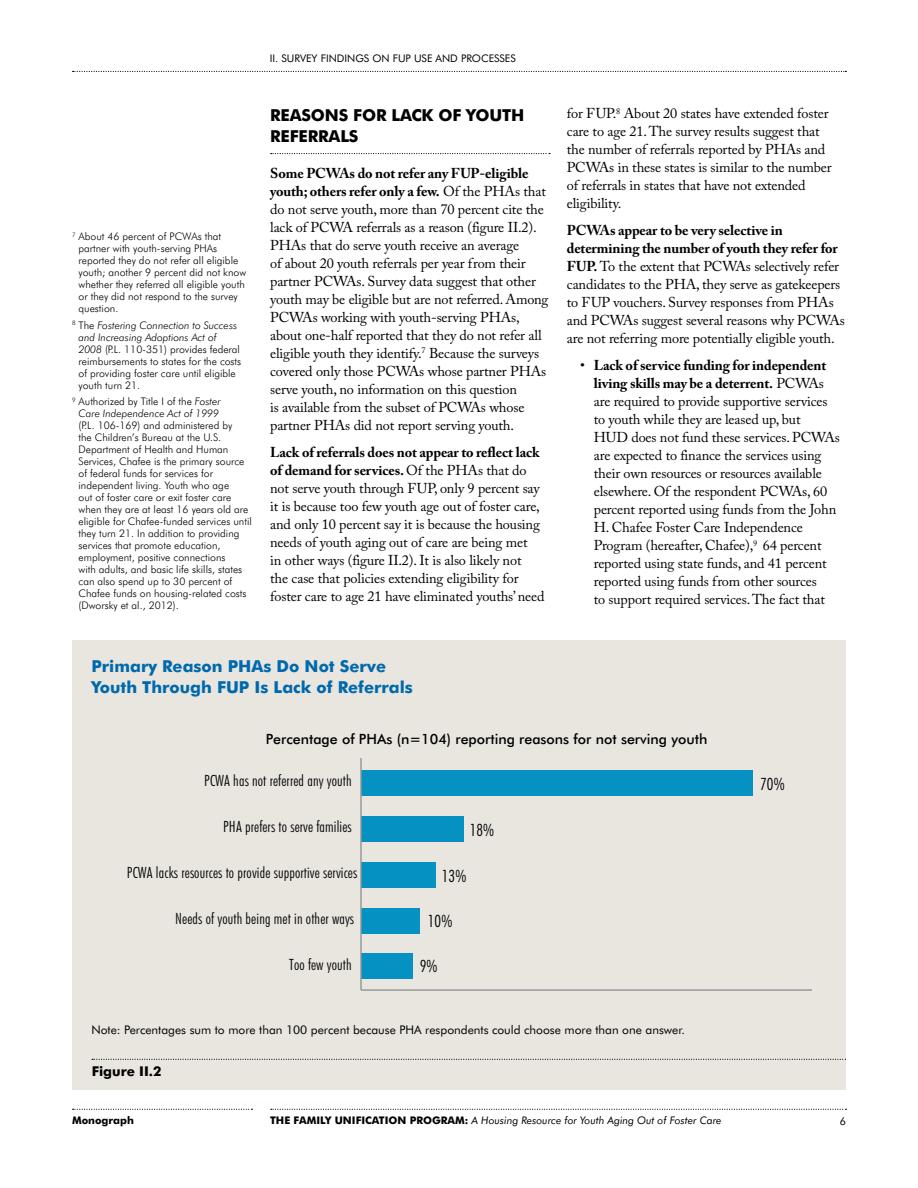
<style>
.page{position:relative;width:918px;height:1188px;background:#fff}
.page>*{position:absolute;margin:0;border:0;box-sizing:border-box;transform-origin:0 0}
.t1{font:300 condensed 16.95px "Futura BT";letter-spacing:.01em;color:#000}
.t2{font:700 16.5px/21px "Futura BT";color:#0069ad}
.t3{font:700 16.5px/21px "Futura BT";letter-spacing:-.01em;color:#000}
.t4{font:300 condensed 15.6px "Futura BT";letter-spacing:.01em;color:#000}
.t5{font:14.25px/18px "Adobe Caslon Pro";letter-spacing:-.01em;color:#000}
.t6{font:500 14.1px "Futura BT";color:#000}
.t7{font:700 13.5px "Futura BT";color:#000}
.t8{font:12px "Futura BT";color:#000}
.Side_Bar_Footnotes{font:300 10.5px/12px "Futura BT";color:#000}
.t9{font:italic 10.5px "Futura BT";color:#000}
.t10{font:10.5px "Futura BT";color:#000}
.t11{font:700 10.5px "Futura BT";color:#000}
.s1{font-style:italic}
.s2{font-weight:700}
.s3{font-weight:700;font-style:normal}
</style>
<div class="page">
<svg style="left:73px;top:71px;width:773px;height:1px"></svg>
<svg style="left:271px;top:1109px;width:575px;height:1px"></svg>
<svg style="left:73px;top:1109px;width:179px;height:1px"></svg>
<svg style="left:271px;top:153px;width:279px;height:1px"></svg>
<div style="left:72px;top:641px;width:774px;height:449px;background:#e9e6e0"></div>
<svg style="left:92px;top:1059px;width:754px;height:1px"></svg>
<hr style="left:361px;top:989px;width:451px;height:2px;background:#939598">
<div style="left:361px;top:770px;width:392px;height:26px;background:#0592c3"></div>
<div style="left:361px;top:816px;width:103px;height:26px;background:#0592c3"></div>
<div style="left:362px;top:862px;width:74px;height:26px;background:#0592c3"></div>
<div style="left:362px;top:908px;width:58px;height:26px;background:#0592c3"></div>
<div style="left:362px;top:953px;width:51px;height:26px;background:#0592c3"></div>
<hr style="left:360px;top:758px;width:2px;height:232px;background:#939598">
<p class="Side_Bar_Footnotes" style="left:79px;top:230px;width:169px;text-indent:-7px"><sup>7</sup> About 46 percent of PCWAs that partner with youth-serving PHAs reported they do not refer all eligible youth; another 9 percent did not know whether they referred all eligible youth or they did not respond to the survey question.</p>
<p class="Side_Bar_Footnotes" style="left:79px;top:319px;width:164px;text-indent:-7px"><sup>8</sup> The <span class="s1">Fostering Connection to Success and Increasing Adoptions Act of 2008</span> (P.L. 110-351) provides federal reimbursements to states for the costs of providing foster care until eligible youth turn 21.</p>
<p class="Side_Bar_Footnotes" style="left:79px;top:395px;width:175px;text-indent:-7px"><sup>9</sup> Authorized by Title I of the <span class="s1">Foster<br>Care Independence Act of 1999<br></span>(P.L. 106-169) and administered by<br>the Children’s Bureau at the U.S.<br>Department of Health and Human Services, Chafee is the primary source of federal funds for services for independent living. Youth who age<br>out of foster care or exit foster care when they are at least 16 years old are eligible for Chafee-funded services until they turn 21. In addition to providing services that promote education, employment, positive connections<br>with adults, and basic life skills, states can also spend up to 30 percent of Chafee funds on housing-related costs (Dworsky et al., 2012).</p>
<p class="t10" style="left:270px;top:52px;width:248px">II. SURVEY FINDINGS ON FUP USE AND PROCESSES</p>
<h1 class="t3" style="left:270px;top:105px;width:256px">REASONS FOR LACK OF YOUTH<br>REFERRALS</h1>
<p class="t5" style="left:270px;top:164px;width:280px"><span class="s2">Some PCWAs do not refer any FUP-eligible youth; others refer only a few.</span> Of the PHAs that do not serve youth, more than 70 percent cite the lack of PCWA referrals as a reason (figure II.2).<br>PHAs that do serve youth receive an average<br>of about 20 youth referrals per year from their partner PCWAs. Survey data suggest that other youth may be eligible but are not referred. Among PCWAs working with youth-serving PHAs, about one-half reported that they do not refer all eligible youth they identify.<sup>7</sup> Because the surveys covered only those PCWAs whose partner PHAs serve youth, no information on this question<br>is available from the subset of PCWAs whose partner PHAs did not report serving youth.</p>
<p class="t5" style="left:270px;top:443px;width:276px"><span class="s2">Lack of referrals does not appear to reflect lack of demand for services.</span> Of the PHAs that do not serve youth through FUP, only 9 percent say it is because too few youth age out of foster care, and only 10 percent say it is because the housing needs of youth aging out of care are being met<br>in other ways (figure II.2). It is also likely not<br>the case that policies extending eligibility for foster care to age 21 have eliminated youths’ need</p>
<p class="t5" style="left:567px;top:105px;width:266px">for FUP.<sup>8</sup> About 20 states have extended foster care to age 21. The survey results suggest that the number of referrals reported by PHAs and PCWAs in these states is similar to the number of referrals in states that have not extended eligibility.</p>
<p class="t5" style="left:567px;top:222px;width:280px"><span class="s2">PCWAs appear to be very selective in determining the number of youth they refer for FUP.</span> To the extent that PCWAs selectively refer candidates to the PHA, they serve as gatekeepers to FUP vouchers. Survey responses from PHAs and PCWAs suggest several reasons why PCWAs are not referring more potentially eligible youth.</p>
<p class="t5" style="left:594px;top:357px;width:248px;text-indent:-13px">• <span class="s2">Lack of service funding for independent living skills may be a deterrent.</span> PCWAs are required to provide supportive services to youth while they are leased up, but<br>HUD does not fund these services. PCWAs are expected to finance the services using their own resources or resources available elsewhere. Of the respondent PCWAs, 60 percent reported using funds from the John H. Chafee Foster Care Independence Program (hereafter, Chafee),<sup>9</sup> 64 percent reported using state funds, and 41 percent reported using funds from other sources<br>to support required services. The fact that</p>
<p class="t2" style="left:91px;top:656px;width:323px">Primary Reason PHAs Do Not Serve<br>Youth Through FUP Is Lack of Referrals</p>
<p class="t6" style="left:266px;top:730px;width:443px">Percentage of PHAs (n=104) reporting reasons for not serving youth</p>
<p class="t4" style="left:204px;top:771px;width:149px">PCWA has not referred any youth</p>
<p class="t4" style="left:223px;top:817px;width:130px">PHA prefers to serve families</p>
<p class="t4" style="left:127px;top:863px;width:232px">PCWA lacks resources to provide supportive services</p>
<p class="t4" style="left:175px;top:909px;width:180px">Needs of youth being met in other ways</p>
<p class="t4" style="left:289px;top:955px;width:64px">Too few youth</p>
<p class="t1" style="left:470px;top:820px;width:26px">18%</p>
<p class="t1" style="left:442px;top:865px;width:26px">13%</p>
<p class="t1" style="left:428px;top:911px;width:26px">10%</p>
<p class="t1" style="left:420px;top:955px;width:19px">9%</p>
<p class="t8" style="left:91px;top:1022px;width:595px">Note: Percentages sum to more than 100 percent because PHA respondents could choose more than one answer.</p>
<p class="t7" style="left:92px;top:1063px;width:71px">Figure II.2</p>
<p class="t1" style="left:760px;top:774px;width:26px">70%</p>
<p class="t11" style="left:72px;top:1114px;width:63px">Monograph</p>
<p class="t9" style="left:270px;top:1114px;width:453px"><span class="s3">THE FAMILY UNIFICATION PROGRAM:</span> A Housing Resource for Youth Aging Out of Foster Care</p>
<p class="t10" style="left:840px;top:1115px;width:8px">6</p>
</div>
